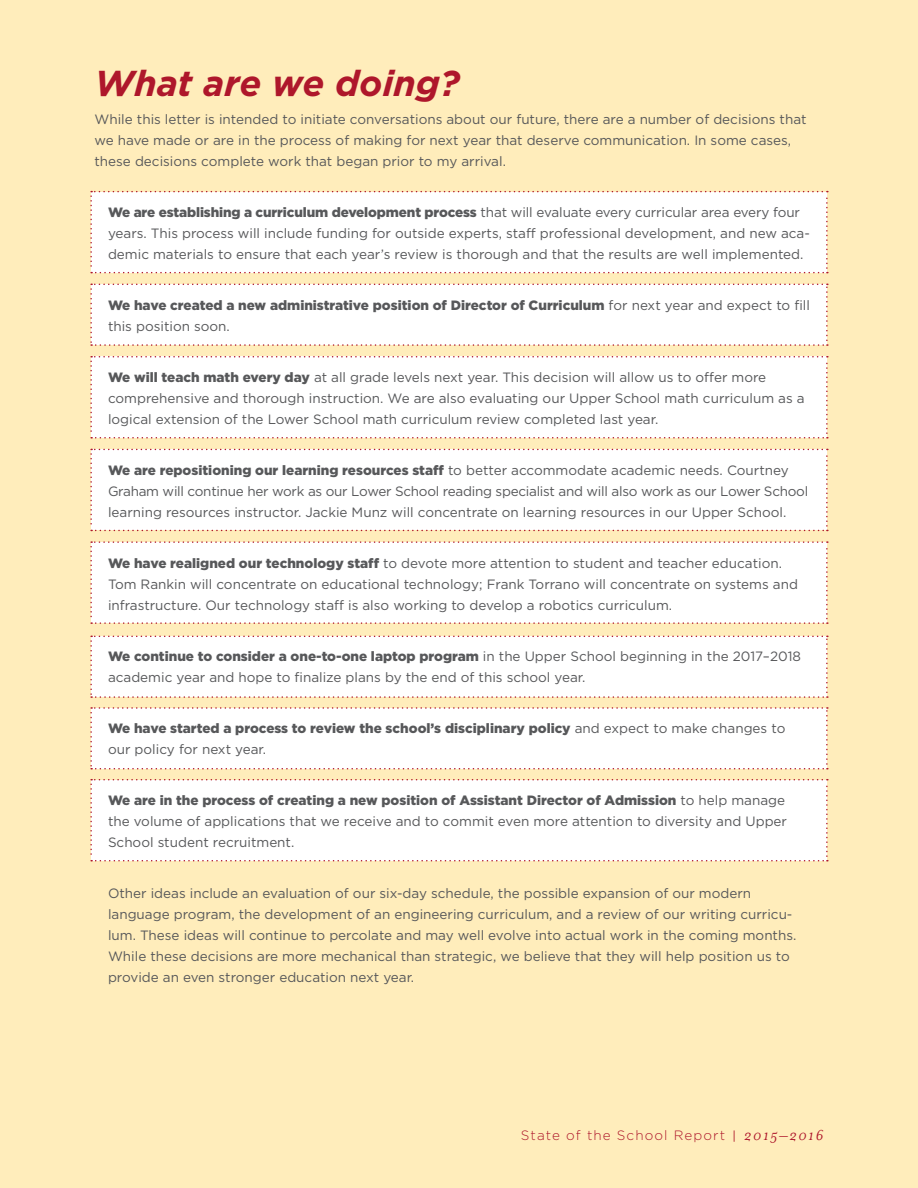
<style>
.page{position:relative;width:918px;height:1188px;background:#ffedbb}
.page>*{position:absolute;margin:0;border:0;box-sizing:border-box;transform-origin:0 0}
.Big_Head{font:italic 700 36px "Gotham";color:#ae172b}
.Text{font:13.5px/21px "Gotham";color:#57585a}
.Text-2{font:13.5px/21px "Gotham";letter-spacing:-.02em;color:#57585a}
.Text-3{font:900 13.5px/21px "Gotham";color:#57585a}
.t1{font:300 13.5px "Gotham";letter-spacing:.08em;color:#ae172b}
.s1{font-weight:900}
.s2{font-weight:400}
.s3{font-family:"Mrs Eaves All Small Caps";font-weight:400;font-size:18px}
.s4{font-family:"Mrs Eaves";font-weight:400;font-style:italic;font-size:16.5px}
</style>
<div class="page">
<div style="left:90px;top:191px;width:738px;height:82px;background:#fff"></div>
<div style="left:90px;top:356px;width:738px;height:83px;background:#fff"></div>
<div style="left:90px;top:449px;width:738px;height:82px;background:#fff"></div>
<div style="left:90px;top:779px;width:738px;height:82px;background:#fff"></div>
<div style="left:90px;top:541px;width:738px;height:83px;background:#fff"></div>
<div style="left:90px;top:636px;width:738px;height:62px;background:#fff"></div>
<div style="left:90px;top:707px;width:738px;height:62px;background:#fff"></div>
<div style="left:90px;top:284px;width:738px;height:62px;background:#fff"></div>
<p class="Big_Head" style="left:94px;top:63px;width:367px">What are we doing?</p>
<p class="Text" style="left:94px;top:109px;width:714px">While this letter is intended to initiate conversations about our future, there are a number of decisions that we have made or are in the process of making for next year that deserve communication. In some cases, these decisions complete work that began prior to my arrival.</p>
<p class="Text" style="left:108px;top:202px;width:703px"><span class="s1">We are establishing a curriculum development process</span> that will evaluate every curricular area every four years. This process will include funding for outside experts, staff professional development, and new aca&shy;demic materials to ensure that each year’s review is thorough and that the results are well implemented.</p>
<p class="Text-3" style="left:108px;top:294px;width:704px">We have created a new administrative position of Director of Curriculum <span class="s2">for next year and expect to fill this position soon.</span></p>
<p class="Text" style="left:108px;top:367px;width:698px"><span class="s1">We will teach math every day</span> at all grade levels next year. This decision will allow us to offer more comprehensive and thorough instruction. We are also evaluating our Upper School math curriculum as a logical extension of the Lower School math curriculum review completed last year.</p>
<p class="Text-2" style="left:108px;top:460px;width:702px"><span class="s1">We are repositioning our learning resources staff</span> to better accommodate academic needs. Courtney<br>Graham will continue her work as our Lower School reading specialist and will also work as our Lower School learning resources instructor. Jackie Munz will concentrate on learning resources in our Upper School.</p>
<p class="Text" style="left:108px;top:553px;width:692px"><span class="s1">We have realigned our technology staff</span> to devote more attention to student and teacher education.<br>Tom Rankin will concentrate on educational technology; Frank Torrano will concentrate on systems and infrastructure. Our technology staff is also working to develop a robotics curriculum.</p>
<p class="Text" style="left:108px;top:646px;width:695px"><span class="s1">We continue to consider a one-to-one laptop program</span> in the Upper School beginning in the 2017–2018 academic year and hope to finalize plans by the end of this school year.</p>
<p class="Text-3" style="left:108px;top:717px;width:679px">We have started a process to review the school’s disciplinary policy <span class="s2">and expect to make changes to our policy for next year.</span></p>
<p class="Text" style="left:108px;top:790px;width:681px"><span class="s1">We are in the process of creating a new position of Assistant Director of Admission</span> to help manage the volume of applications that we receive and to commit even more attention to diversity and Upper<br>School student recruitment.</p>
<p class="Text" style="left:108px;top:883px;width:690px">Other ideas include an evaluation of our six-day schedule, the possible expansion of our modern language program, the development of an engineering curriculum, and a review of our writing curricu&shy;lum. These ideas will continue to percolate and may well evolve into actual work in the coming months.<br>While these decisions are more mechanical than strategic, we believe that they will help position us to provide an even stronger education next year.</p>
<p class="t1" style="left:521px;top:1128px;width:304px">State of the School Report <span class="s3">|</span> <span class="s4">2015–2016</span></p>
</div>
